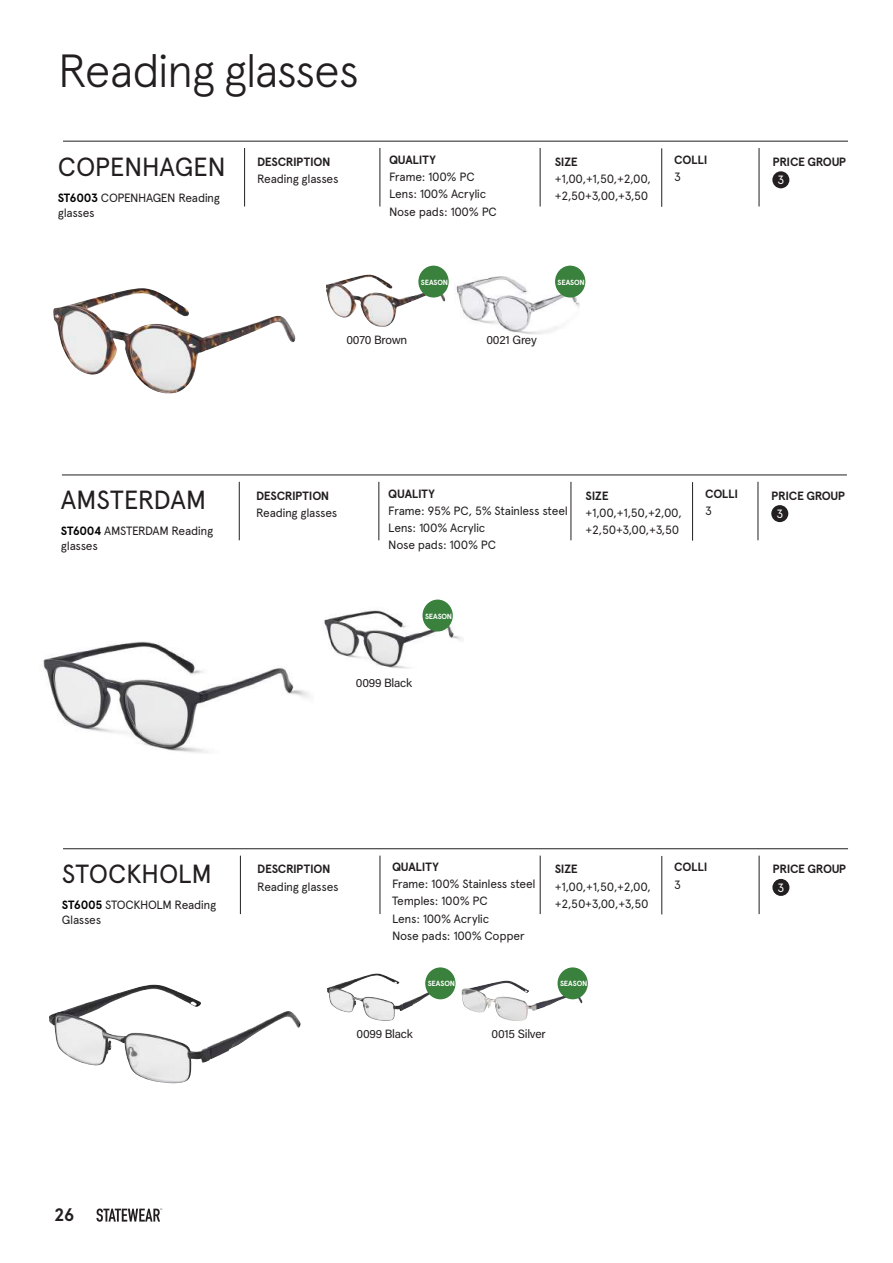
<style>
.page{position:relative;width:893px;height:1263px;background:#fff}
.page>*{position:absolute;margin:0;border:0;box-sizing:border-box;transform-origin:0 0}
.t1{font:300 46.5px "Apercu";letter-spacing:-.04em;color:#231f20}
.t2{font:26.25px "Apercu";letter-spacing:-.01em;color:#231f20}
.t3{font:700 18px "Apercu";color:#231f20}
.t4{font:12px/17.2px "Apercu";letter-spacing:-.025em;color:#231f20}
.t5{font:700 12px "Apercu";letter-spacing:-.025em;color:#231f20}
.t6{font:12px "Acumin Variable Concept";letter-spacing:-.02em;color:#231f20}
.t7{font:12px "Apercu";color:#fff}
.t8{font:700 7.5px "Apercu";letter-spacing:-.015em;color:#fff}
.s1{font-weight:700;color:#000}
</style>
<div class="page">
<svg style="left:97px;top:1208px;width:65px;height:14px"></svg>
<img style="left:326px;top:275px;width:119px;height:52px">
<img style="left:53px;top:288px;width:242px;height:106px">
<img style="left:455px;top:270px;width:124px;height:65px">
<img style="left:43px;top:641px;width:268px;height:112px">
<img style="left:323px;top:608px;width:139px;height:60px">
<hr style="left:63px;top:141px;width:785px;height:1px;background:#231f20">
<div style="left:772px;top:171px;width:17px;height:17px;background:#231f20;border-radius:50%"></div>
<hr style="left:244px;top:148px;width:1px;height:58px;background:#231f20">
<hr style="left:380px;top:148px;width:1px;height:58px;background:#231f20">
<hr style="left:540px;top:148px;width:1px;height:58px;background:#231f20">
<hr style="left:759px;top:148px;width:1px;height:58px;background:#231f20">
<hr style="left:661px;top:148px;width:1px;height:59px;background:#231f20">
<hr style="left:62px;top:475px;width:785px;height:1px;background:#231f20">
<div style="left:771px;top:505px;width:17px;height:17px;background:#231f20;border-radius:50%"></div>
<hr style="left:239px;top:482px;width:1px;height:58px;background:#231f20">
<hr style="left:378px;top:482px;width:1px;height:58px;background:#231f20">
<hr style="left:571px;top:482px;width:1px;height:58px;background:#231f20">
<hr style="left:758px;top:482px;width:1px;height:58px;background:#231f20">
<hr style="left:692px;top:482px;width:1px;height:59px;background:#231f20">
<img style="left:462px;top:981px;width:120px;height:40px">
<img style="left:327px;top:973px;width:120px;height:48px">
<img style="left:49px;top:985px;width:252px;height:98px">
<hr style="left:63px;top:848px;width:785px;height:1px;background:#231f20">
<div style="left:772px;top:879px;width:17px;height:17px;background:#231f20;border-radius:50%"></div>
<hr style="left:240px;top:856px;width:1px;height:58px;background:#231f20">
<hr style="left:380px;top:856px;width:1px;height:58px;background:#231f20">
<hr style="left:540px;top:856px;width:1px;height:58px;background:#231f20">
<hr style="left:759px;top:856px;width:1px;height:58px;background:#231f20">
<hr style="left:661px;top:856px;width:1px;height:58px;background:#231f20">
<div style="left:419px;top:266px;width:29px;height:31px;background:#3a813d;border-radius:50%"></div>
<div style="left:418px;top:266px;width:31px;height:32px;border:2px solid #3a813d;border-radius:50%"></div>
<div style="left:556px;top:266px;width:29px;height:31px;background:#3a813d;border-radius:50%"></div>
<div style="left:555px;top:266px;width:30px;height:32px;border:2px solid #3a813d;border-radius:50%"></div>
<div style="left:423px;top:600px;width:29px;height:31px;background:#3a813d;border-radius:50%"></div>
<div style="left:422px;top:600px;width:31px;height:31px;border:2px solid #3a813d;border-radius:50%"></div>
<div style="left:426px;top:968px;width:29px;height:30px;background:#3a813d;border-radius:50%"></div>
<div style="left:425px;top:967px;width:30px;height:32px;border:2px solid #3a813d;border-radius:50%"></div>
<div style="left:558px;top:968px;width:29px;height:30px;background:#3a813d;border-radius:50%"></div>
<div style="left:558px;top:967px;width:30px;height:32px;border:2px solid #3a813d;border-radius:50%"></div>
<h1 class="t1" style="left:58px;top:43px;width:303px">Reading glasses</h1>
<h2 class="t2" style="left:58px;top:151px;width:170px">COPENHAGEN</h2>
<p class="t4" style="left:58px;top:190px;width:164px;line-height:15px"><span class="s1">ST6003</span> COPENHAGEN Reading glasses</p>
<p class="t5" style="left:257px;top:154px;width:75px">DESCRIPTION</p>
<p class="t4" style="left:257px;top:170px;width:83px">Reading glasses</p>
<p class="t5" style="left:389px;top:152px;width:48px">QUALITY</p>
<p class="t4" style="left:389px;top:168px;width:109px">Frame: 100% PC<br>Lens: 100% Acrylic<br>Nose pads: 100% PC</p>
<p class="t5" style="left:555px;top:154px;width:24px">SIZE</p>
<p class="t4" style="left:555px;top:170px;width:98px">+1,00,+1,50,+2,00, +2,50+3,00,+3,50</p>
<p class="t8" style="left:421px;top:277px;width:29px">SEASON</p>
<p class="t8" style="left:558px;top:277px;width:29px">SEASON</p>
<p class="t6" style="left:346px;top:332px;width:62px">0070 Brown</p>
<p class="t6" style="left:486px;top:332px;width:52px">0021 Grey</p>
<p class="t5" style="left:674px;top:152px;width:35px">COLLI</p>
<p class="t4" style="left:674px;top:168px;width:8px">3</p>
<p class="t5" style="left:772px;top:154px;width:75px">PRICE GROUP</p>
<p class="t7" style="left:777px;top:173px;width:8px">3</p>
<h2 class="t2" style="left:61px;top:484px;width:147px">AMSTERDAM</h2>
<p class="t5" style="left:705px;top:486px;width:35px">COLLI</p>
<p class="t4" style="left:705px;top:502px;width:8px">3</p>
<p class="t5" style="left:388px;top:486px;width:48px">QUALITY</p>
<p class="t4" style="left:388px;top:502px;width:181px">Frame: 95% PC, 5% Stainless steel<br>Lens: 100% Acrylic<br>Nose pads: 100% PC</p>
<p class="t5" style="left:256px;top:488px;width:75px">DESCRIPTION</p>
<p class="t4" style="left:256px;top:504px;width:83px">Reading glasses</p>
<p class="t5" style="left:586px;top:488px;width:24px">SIZE</p>
<p class="t4" style="left:586px;top:504px;width:98px">+1,00,+1,50,+2,00, +2,50+3,00,+3,50</p>
<p class="t4" style="left:61px;top:523px;width:154px;line-height:15px"><span class="s1">ST6004</span> AMSTERDAM Reading glasses</p>
<p class="t8" style="left:425px;top:611px;width:29px">SEASON</p>
<p class="t6" style="left:356px;top:675px;width:58px">0099 Black</p>
<p class="t5" style="left:771px;top:488px;width:75px">PRICE GROUP</p>
<p class="t7" style="left:776px;top:506px;width:8px">3</p>
<p class="t5" style="left:392px;top:859px;width:48px">QUALITY</p>
<p class="t4" style="left:392px;top:875px;width:145px">Frame: 100% Stainless steel<br>Temples: 100% PC<br>Lens: 100% Acrylic<br>Nose pads: 100% Copper</p>
<h2 class="t2" style="left:62px;top:858px;width:152px">STOCKHOLM</h2>
<p class="t5" style="left:674px;top:860px;width:35px">COLLI</p>
<p class="t4" style="left:674px;top:876px;width:8px">3</p>
<p class="t5" style="left:257px;top:862px;width:75px">DESCRIPTION</p>
<p class="t4" style="left:257px;top:878px;width:83px">Reading glasses</p>
<p class="t5" style="left:555px;top:862px;width:24px">SIZE</p>
<p class="t4" style="left:555px;top:878px;width:98px">+1,00,+1,50,+2,00, +2,50+3,00,+3,50</p>
<p class="t4" style="left:62px;top:897px;width:156px;line-height:15px"><span class="s1">ST6005</span> STOCKHOLM Reading<br>Glasses</p>
<p class="t8" style="left:428px;top:979px;width:29px">SEASON</p>
<p class="t8" style="left:560px;top:979px;width:29px">SEASON</p>
<p class="t6" style="left:357px;top:1026px;width:58px">0099 Black</p>
<p class="t6" style="left:491px;top:1026px;width:56px">0015 Silver</p>
<p class="t5" style="left:772px;top:862px;width:75px">PRICE GROUP</p>
<p class="t7" style="left:777px;top:880px;width:8px">3</p>
<h3 class="t3" style="left:54px;top:1204px;width:22px">26</h3>
</div>
